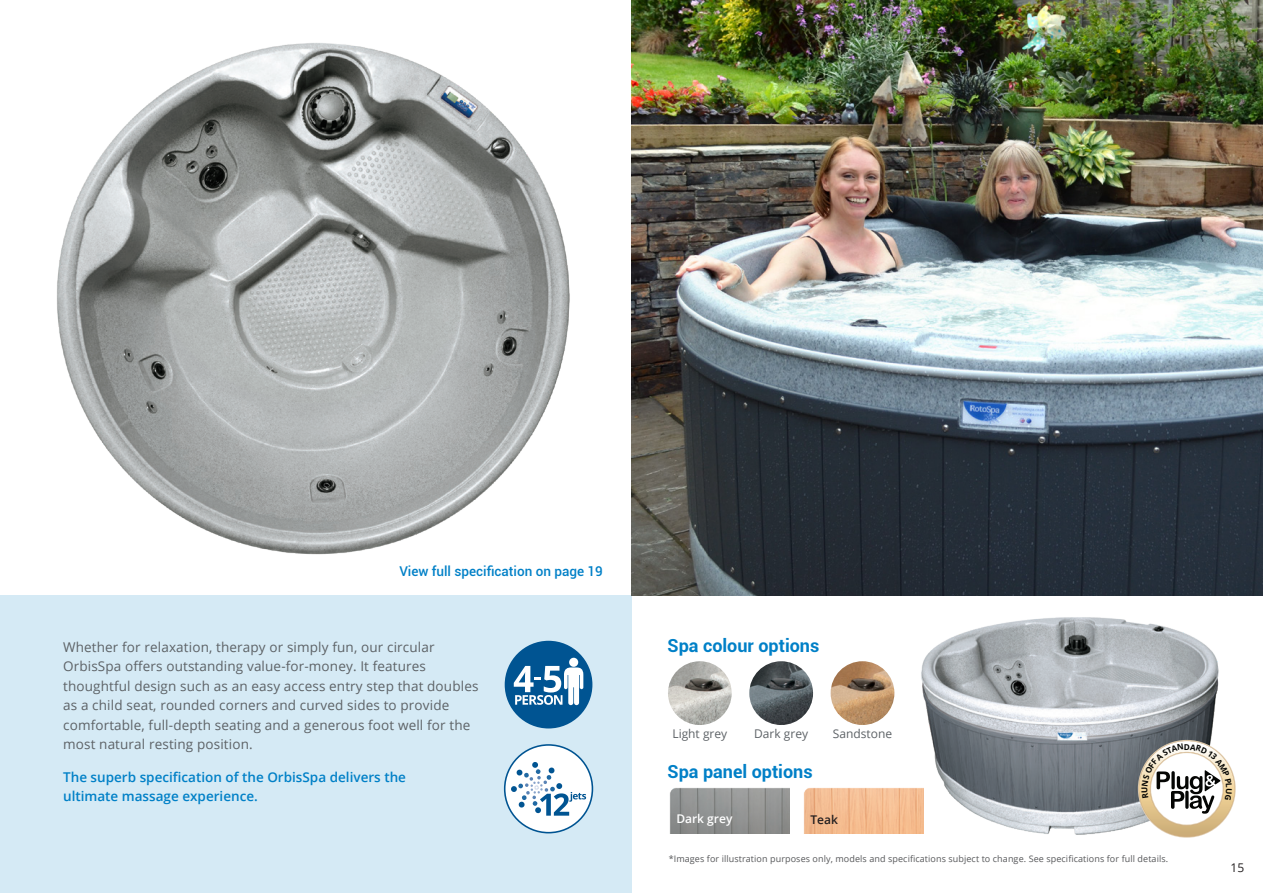
<style>
.page{position:relative;width:1263px;height:893px;background:#fff}
.page>*{position:absolute;margin:0;border:0;box-sizing:border-box;transform-origin:0 0}
.t1{font:700 18px "Roboto";color:#0080c7}
.t2{font:13.5px/19.5px "Open Sans";letter-spacing:.01em;color:#5d6266}
.t3{font:600 13.5px/19.5px "Open Sans";color:#0080c7}
.t4{font:500 13.5px "Roboto";color:#0080c7}
.t5{font:12px "Open Sans";color:#5d6266}
.t6{font:600 12px "Open Sans";color:#fff}
.t7{font:600 12px "Open Sans";color:#231f20}
.t8{font:12px "Open Sans";color:#231f20}
.t9{font:9px "Open Sans";letter-spacing:.01em;color:#57585a}
</style>
<div class="page">
<div style="left:0;top:595px;width:631px;height:298px;background:#d5eaf5"></div>
<img style="left:631px;top:0;width:632px;height:595px">
<img style="left:57px;top:43px;width:513px;height:512px">
<img style="left:900px;top:617px;width:319px;height:218px">
<img style="left:668px;top:661px;width:64px;height:64px;border-radius:32px">
<img style="left:749px;top:661px;width:64px;height:64px;border-radius:32px">
<img style="left:831px;top:661px;width:63px;height:64px;border-radius:32px">
<div style="left:505px;top:745px;width:87px;height:88px;background:#fff;border-radius:50%"></div>
<div style="left:504px;top:744px;width:89px;height:89px;border:2px solid #005492;border-radius:50%"></div>
<svg style="left:511px;top:762px;width:75px;height:54px"></svg>
<div style="left:505px;top:641px;width:87px;height:87px;background:#005492;border-radius:50%"></div>
<div style="left:569px;top:658px;width:9px;height:9px;background:#fff;border-radius:50%"></div>
<svg style="left:514px;top:666px;width:69px;height:39px"></svg>
<img style="left:669px;top:787px;width:120px;height:46px">
<img style="left:804px;top:784px;width:119px;height:49px">
<svg style="left:1138px;top:740px;width:98px;height:98px"></svg>
<p class="t4" style="left:399px;top:562px;width:205px">View full specification on page 19</p>
<p class="t2" style="left:63px;top:637px;width:417px">Whether for relaxation, therapy or simply fun, our circular OrbisSpa offers outstanding value-for-money. It features thoughtful design such as an easy access entry step that doubles as a child seat, rounded corners and curved sides to provide comfortable, full-depth seating and a generous foot well for the most natural resting position.</p>
<p class="t3" style="left:63px;top:767px;width:344px">The superb specification of the OrbisSpa delivers the ultimate massage experience.</p>
<p class="t1" style="left:668px;top:633px;width:153px">Spa colour options</p>
<p class="t5" style="left:672px;top:726px;width:56px">Light grey</p>
<p class="t5" style="left:754px;top:726px;width:55px">Dark grey</p>
<p class="t5" style="left:833px;top:726px;width:61px">Sandstone</p>
<p class="t1" style="left:668px;top:759px;width:147px">Spa panel options</p>
<p class="t6" style="left:676px;top:810px;width:58px">Dark grey</p>
<p class="t7" style="left:810px;top:811px;width:29px">Teak</p>
<p class="t9" style="left:669px;top:852px;width:501px">*Images for illustration purposes only, models and specifications subject to change. See specifications for full details.</p>
<p class="t8" style="left:1230px;top:859px;width:15px">15</p>
</div>
